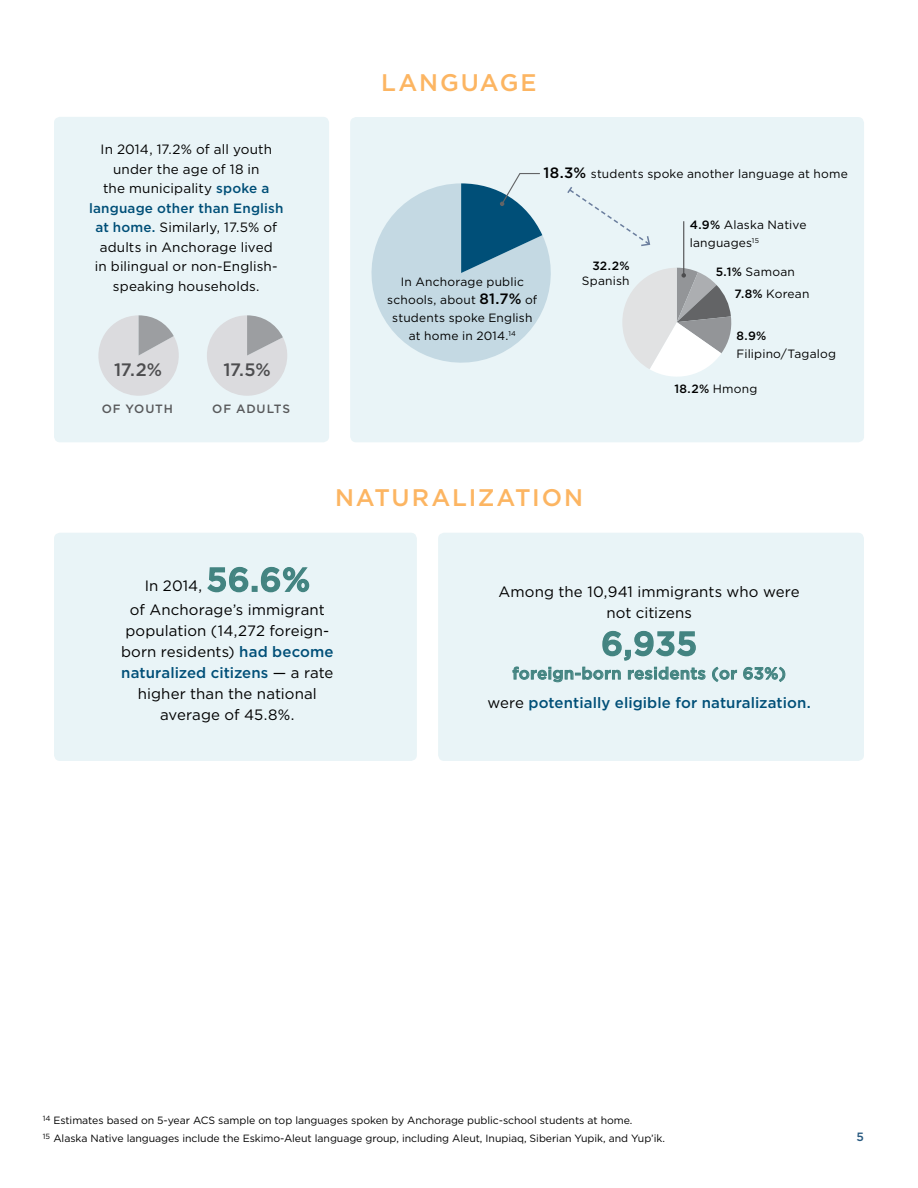
<style>
.page{position:relative;width:918px;height:1188px;background:#fff}
.page>*{position:absolute;margin:0;border:0;box-sizing:border-box;transform-origin:0 0}
.t1{font:500 33px "Gotham";color:#438481}
.t2{font:500 24px "Gotham";letter-spacing:.075em;color:#fcb562}
.t3{font:500 18px "Gotham";color:#4d4d4f}
.t4{font:500 16.5px "Gotham";letter-spacing:.02em;color:#438481}
.t5{font:15px/21px "Gotham";letter-spacing:.005em;color:#000;text-align:center}
.t6{font:500 15px "Gotham";letter-spacing:.005em;color:#004f78}
.t7{font:13.5px/19.5px "Gotham";letter-spacing:.01em;color:#000;text-align:center}
.t8{font:12px/18px "Gotham";letter-spacing:.015em;color:#000;text-align:center}
.t9{font:500 12px "Gotham";color:#000}
.t10{font:500 12px "Gotham";letter-spacing:.07em;color:#58595b}
.t11{font:500 12px "Gotham";color:#275980}
.t12{font:10.5px/18px "Gotham";letter-spacing:-.005em;color:#000}
.s1{font-weight:500;color:#004f78}
.s2{font-weight:500;font-size:15px}
.s3{font-weight:500}
.s4{font-weight:400}
.s5{font-weight:500;font-size:33px;color:#438481}
.s6{font-weight:400;color:#000}
</style>
<div class="page">
<div style="left:438px;top:533px;width:426px;height:228px;background:#e9f4f7;border-radius:6px"></div>
<div style="left:350px;top:117px;width:514px;height:325px;background:#e9f4f7;border-radius:6px"></div>
<div style="left:54px;top:117px;width:275px;height:325px;background:#e9f4f7;border-radius:6px"></div>
<div style="left:54px;top:533px;width:363px;height:228px;background:#e9f4f7;border-radius:6px"></div>
<svg style="left:207px;top:566px;width:103px;height:27px"></svg>
<svg style="left:512px;top:630px;width:194px;height:53px"></svg>
<svg style="left:712px;top:666px;width:25px;height:16px"></svg>
<svg style="left:743px;top:666px;width:43px;height:16px"></svg>
<svg style="left:98px;top:315px;width:81px;height:81px"></svg>
<svg style="left:207px;top:315px;width:80px;height:81px"></svg>
<svg style="left:371px;top:173px;width:361px;height:204px"></svg>
<p class="t7" style="left:89px;top:140px;width:196px">In 2014, 17.2% of all youth under the age of 18 in<br>the municipality <span class="s1">spoke a language other than English at home.</span> Similarly, 17.5% of adults in Anchorage lived<br>in bilingual or non-English&shy;speaking households.</p>
<h3 class="t3" style="left:114px;top:360px;width:49px">17.2%</h3>
<h3 class="t3" style="left:223px;top:360px;width:49px">17.5%</h3>
<p class="t10" style="left:102px;top:402px;width:73px">OF YOUTH</p>
<p class="t10" style="left:212px;top:402px;width:79px">OF ADULTS</p>
<h2 class="t2" style="left:381px;top:69px;width:157px">LANGUAGE</h2>
<p class="t8" style="left:544px;top:165px;width:306px"><span class="s2">18.3%</span> students spoke another language at home</p>
<p class="t8" style="left:690px;top:216px;width:118px;text-align:left"><span class="s3">4.9%</span> Alaska Native languages<sup>15</sup></p>
<p class="t9" style="left:592px;top:259px;width:39px">32.2%</p>
<p class="t8" style="left:401px;top:273px;width:125px">In Anchorage public</p>
<p class="t8" style="left:582px;top:271px;width:49px">Spanish</p>
<p class="t8" style="left:387px;top:291px;width:152px">schools, about <span class="s2">81.7%</span> of students spoke English at home in 2014.<sup>14</sup></p>
<h2 class="t2" style="left:335px;top:484px;width:249px">NATURALIZATION</h2>
<p class="t8" style="left:716px;top:262px;width:81px"><span class="s3">5.1%</span> Samoan</p>
<p class="t8" style="left:735px;top:285px;width:76px"><span class="s3">7.8%</span> Korean</p>
<p class="t9" style="left:736px;top:329px;width:31px">8.9%</p>
<p class="t8" style="left:736px;top:344px;width:101px">Filipino/Tagalog</p>
<p class="t9" style="left:674px;top:382px;width:85px">18.2% <span class="s4">Hmong</span></p>
<h3 class="t5" style="left:130px;top:574px;width:196px;line-height:24px">In 2014, <span class="s5">56.6%<br></span>of Anchorage’s immigrant</h3>
<h3 class="t5" style="left:121px;top:620px;width:214px">population (14,272 foreign&shy;born residents) <span class="s1">had become naturalized citizens</span> — a rate higher than the national average of 45.8%.</h3>
<h3 class="t5" style="left:499px;top:581px;width:303px">Among the 10,941 immigrants who were not citizens</h3>
<h1 class="t1" style="left:601px;top:625px;width:97px">6,935</h1>
<h3 class="t4" style="left:512px;top:664px;width:275px">foreign-born residents (or 63%)</h3>
<h3 class="t6" style="left:487px;top:694px;width:325px"><span class="s6">were</span> potentially eligible for naturalization.</h3>
<p class="t12" style="left:43px;top:1111px;width:624px"><sup>14</sup> Estimates based on 5-year ACS sample on top languages spoken by Anchorage public-school students at home.<br><sup>15</sup> Alaska Native languages include the Eskimo-Aleut language group, including Aleut, Inupiaq, Siberian Yupik, and Yup’ik.</p>
<p class="t11" style="left:857px;top:1130px;width:9px">5</p>
</div>
